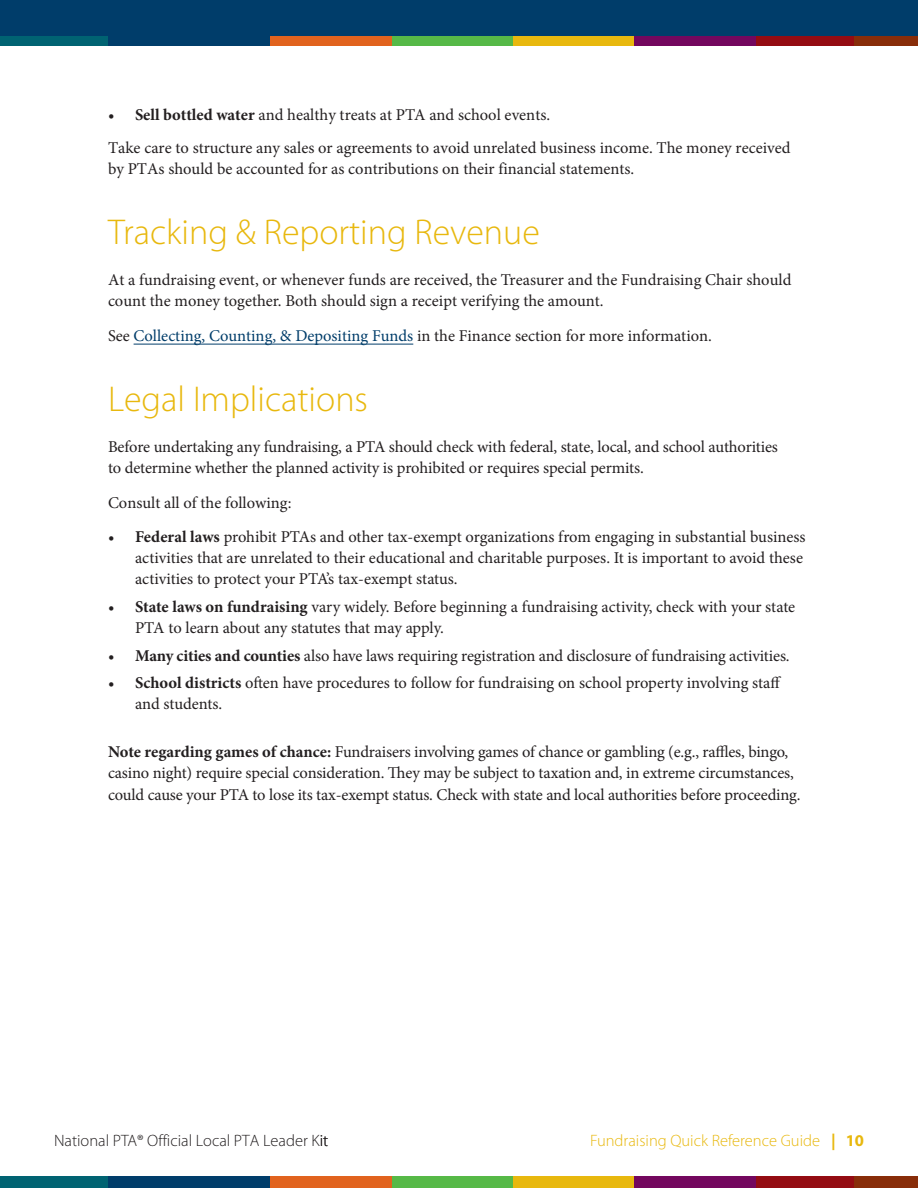
<style>
.page{position:relative;width:918px;height:1188px;background:#fff}
.page>*{position:absolute;margin:0;border:0;box-sizing:border-box;transform-origin:0 0}
.body{font:300 36px "Myriad Pro";color:#e8b80e}
.body-last{font:16.5px/21px "Minion Pro";letter-spacing:-.01em;color:#231f20}
.body-2{font:16.5px/21px "Minion Pro";color:#231f20}
.t1{font:300 16.5px "Myriad Pro";color:#231f20}
.t2{font:300 16.5px "Myriad Pro";color:#e8b80e}
.s1{font-weight:700}
.s2{color:#003d6a}
</style>
<div class="page">
<div style="left:0;top:0;width:295px;height:46px;background:#003d6a"></div>
<div style="left:368px;top:0;width:145px;height:46px;background:#56b947"></div>
<div style="left:270px;top:0;width:122px;height:46px;background:#e1631e"></div>
<div style="left:513px;top:0;width:121px;height:46px;background:#e8b80e"></div>
<div style="left:634px;top:0;width:122px;height:46px;background:#73075e"></div>
<div style="left:756px;top:0;width:122px;height:46px;background:#940c12"></div>
<div style="left:854px;top:0;width:64px;height:46px;background:#882d09"></div>
<div style="left:0;top:0;width:108px;height:46px;background:#006372"></div>
<div style="left:270px;top:0;width:648px;height:36px;background:#003d6a"></div>
<div style="left:0;top:0;width:295px;height:36px;background:#003d6a"></div>
<div style="left:72px;top:1176px;width:213px;height:12px;background:#003d6a"></div>
<div style="left:368px;top:1176px;width:145px;height:12px;background:#56b947"></div>
<div style="left:270px;top:1176px;width:122px;height:12px;background:#e1631e"></div>
<div style="left:513px;top:1176px;width:121px;height:12px;background:#e8b80e"></div>
<div style="left:634px;top:1176px;width:122px;height:12px;background:#73075e"></div>
<div style="left:756px;top:1176px;width:122px;height:12px;background:#940c12"></div>
<div style="left:854px;top:1176px;width:64px;height:12px;background:#882d09"></div>
<div style="left:0;top:1176px;width:108px;height:12px;background:#006372"></div>
<hr style="left:134px;top:344px;width:279px;height:1px;background:#003d6a">
<p class="body-last" style="left:108px;top:104px;width:444px">• <span class="s1">Sell bottled water</span> and healthy treats at PTA and school events.</p>
<p class="body-2" style="left:108px;top:137px;width:684px">Take care to structure any sales or agreements to avoid unrelated business income. The money received by PTAs should be accounted for as contributions on their financial statements.</p>
<p class="body" style="left:108px;top:210px;width:433px">Tracking &amp; Reporting Revenue</p>
<p class="body-2" style="left:108px;top:270px;width:685px">At a fundraising event, or whenever funds are received, the Treasurer and the Fundraising Chair should count the money together. Both should sign a receipt verifying the amount.</p>
<p class="body-2" style="left:108px;top:325px;width:605px">See <span class="s2">Collecting, Counting, &amp; Depositing Funds</span> in the Finance section for more information.</p>
<p class="body" style="left:108px;top:377px;width:262px">Legal Implications</p>
<p class="body-2" style="left:108px;top:437px;width:672px">Before undertaking any fundraising, a PTA should check with federal, state, local, and school authorities to determine whether the planned activity is prohibited or requires special permits.</p>
<p class="body-2" style="left:108px;top:492px;width:185px">Consult all of the following:</p>
<p class="body-last" style="left:135px;top:527px;width:672px;text-indent:-27px">• <span class="s1">Federal laws</span> prohibit PTAs and other tax-exempt organizations from engaging in substantial business activities that are unrelated to their educational and charitable purposes. It is important to avoid these activities to protect your PTA’s tax-exempt status.</p>
<p class="body-last" style="left:135px;top:596px;width:662px;text-indent:-27px">• <span class="s1">State laws on fundraising</span> vary widely. Before beginning a fundraising activity, check with your state<br>PTA to learn about any statutes that may apply.</p>
<p class="body-last" style="left:108px;top:645px;width:683px">• <span class="s1">Many cities and counties</span> also have laws requiring registration and disclosure of fundraising activities.</p>
<p class="body-last" style="left:135px;top:673px;width:648px;text-indent:-27px">• <span class="s1">School districts</span> often have procedures to follow for fundraising on school property involving staff and students.</p>
<p class="body-last" style="left:108px;top:742px;width:694px"><span class="s1">Note regarding games of chance:</span> Fundraisers involving games of chance or gambling (e.g., raffles, bingo, casino night) require special consideration. They may be subject to taxation and, in extreme circumstances, could cause your PTA to lose its tax-exempt status. Check with state and local authorities before proceeding.</p>
<p class="t1" style="left:54px;top:1131px;width:276px">National PTA® Official Local PTA Leader Kit</p>
<p class="t2" style="left:590px;top:1131px;width:275px">Fundraising Quick Reference Guide <span class="s1">| 10</span></p>
</div>
